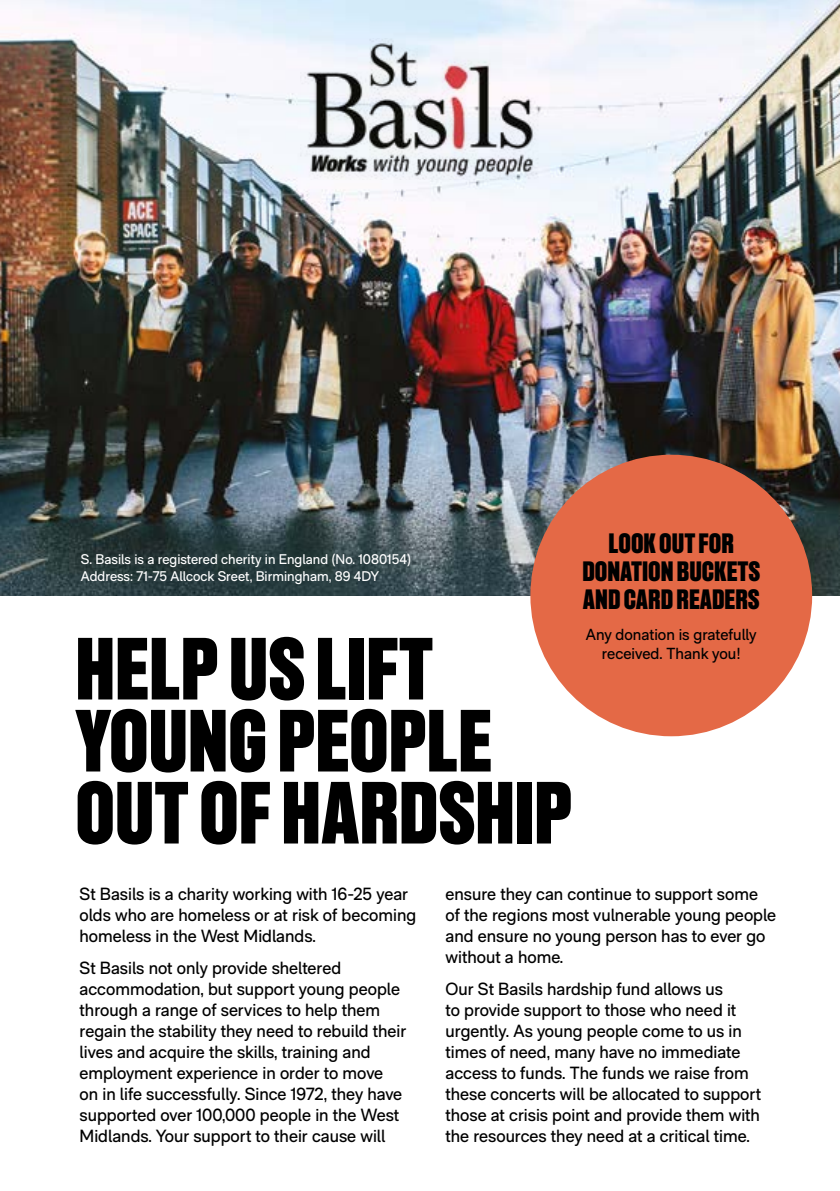
<style>
.page{position:relative;width:840px;height:1191px;background:#fff}
.page>*{position:absolute;margin:0;border:0;box-sizing:border-box;transform-origin:0 0}
.t1{font:700 88px/72px "Recent Grotesk";color:#000}
.t2{font:700 28px/28px "Recent Grotesk";color:#000;text-align:center}
.t3{font:17.6px/21px "RM Neue";color:#000}
.t4{font:16px/19.2px "RM Neue";color:#000;text-align:center}
.t5{font:14px/16.8px "RM Neue";color:#fff}
</style>
<div class="page">
<img style="left:0;top:0;width:839px;height:595px">
<img style="left:300px;top:39px;width:239px;height:140px">
<div style="left:530px;top:455px;width:281px;height:281px;background:#e46946;border-radius:50%"></div>
<hr style="left:839px;top:0;width:1px;height:1191px;background:#29466c">
<p class="t5" style="left:81px;top:551px;width:331px">S. Basils is a registered cherity in England (No. 1080154)<br>Address: 71-75 Allcock Sreet, Birmingham, 89 4DY</p>
<h1 class="t1" style="left:75px;top:631px;width:498px">HELP US LIFT<br>YOUNG PEOPLE<br>OUT OF HARDSHIP</h1>
<h2 class="t2" style="left:582px;top:529px;width:179px">LOOK OUT FOR<br>DONATION BUCKETS<br>AND CARD READERS</h2>
<p class="t4" style="left:585px;top:625px;width:172px">Any donation is gratefully received. Thank you!</p>
<p class="t3" style="left:79px;top:883px;width:338px">St Basils is a charity working with 16-25 year olds who are homeless or at risk of becoming homeless in the West Midlands.</p>
<p class="t3" style="left:79px;top:957px;width:328px">St Basils not only provide sheltered accommodation, but support young people through a range of services to help them regain the stability they need to rebuild their lives and acquire the skills, training and employment experience in order to move<br>on in life successfully. Since 1972, they have supported over 100,000 people in the West Midlands. Your support to their cause will</p>
<p class="t3" style="left:445px;top:883px;width:332px">ensure they can continue to support some of the regions most vulnerable young people and ensure no young person has to ever go without a home.</p>
<p class="t3" style="left:445px;top:978px;width:317px">Our St Basils hardship fund allows us<br>to provide support to those who need it urgently. As young people come to us in times of need, many have no immediate access to funds. The funds we raise from these concerts will be allocated to support those at crisis point and provide them with the resources they need at a critical time.</p>
</div>
